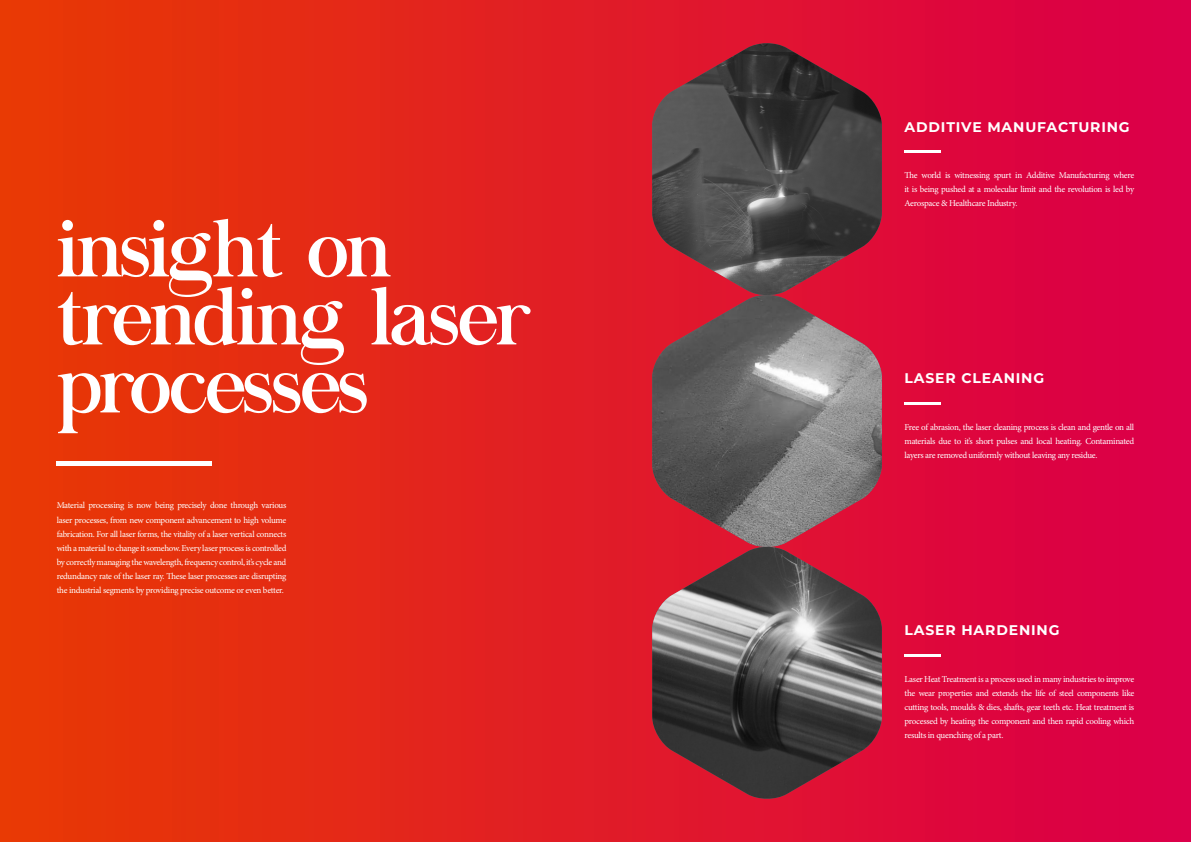
<style>
.page{position:relative;width:1191px;height:842px;background:#fff}
.page>*{position:absolute;margin:0;border:0;box-sizing:border-box;transform-origin:0 0}
.t1{font:78px/68px "Chapaza";letter-spacing:-.03em;color:#fff}
.t2{font:700 14px "Montserrat";letter-spacing:.06em;color:#fff}
.t3{font:9px/14px "Minion Pro";letter-spacing:-.035em;color:#fff;text-align:justify}
</style>
<div class="page">
<div style="left:0;top:0;width:1191px;height:842px;background:linear-gradient(to right,#e83a03,#db004b)"></div>
<img style="left:652px;top:43px;width:230px;height:250px">
<svg style="left:652px;top:293px;width:230px;height:252px;background:#8c5f66"></svg>
<svg style="left:652px;top:545px;width:230px;height:255px;background:#794a51"></svg>
<hr style="left:57px;top:461px;width:155px;height:4px;background:#fff">
<hr style="left:904px;top:151px;width:37px;height:2px;background:#fff">
<hr style="left:904px;top:402px;width:37px;height:3px;background:#fff">
<hr style="left:904px;top:654px;width:37px;height:3px;background:#fff">
<h1 class="t1" style="left:57px;top:215px;width:476px">insight on trending laser processes</h1>
<p class="t3" style="left:57px;top:499px;width:231px">Material processing is now being precisely done through various laser processes, from new component advancement to high volume fabrication. For all laser forms, the vitality of a laser vertical connects with a material to change it somehow. Every laser process is controlled by correctly managing the wavelength, frequency control, it’s cycle and redundancy rate of the laser ray. These laser processes are disrupting the industrial segments by providing precise outcome or even better.</p>
<h2 class="t2" style="left:904px;top:117px;width:227px">ADDITIVE MANUFACTURING</h2>
<p class="t3" style="left:904px;top:168px;width:231px">The world is witnessing spurt in Additive Manufacturing where it is being pushed at a molecular limit and the revolution is led by Aerospace &amp; Healthcare Industry.</p>
<h2 class="t2" style="left:904px;top:368px;width:141px">LASER CLEANING</h2>
<p class="t3" style="left:904px;top:420px;width:231px">Free of abrasion, the laser cleaning process is clean and gentle on all materials due to it’s short pulses and local heating. Contaminated layers are removed uniformly without leaving any residue.</p>
<h2 class="t2" style="left:904px;top:620px;width:156px">LASER HARDENING</h2>
<p class="t3" style="left:904px;top:672px;width:231px">Laser Heat Treatment is a process used in many industries to improve the wear properties and extends the life of steel components like cutting tools, moulds &amp; dies, shafts, gear teeth etc. Heat treatment is processed by heating the component and then rapid cooling which results in quenching of a part.</p>
</div>
